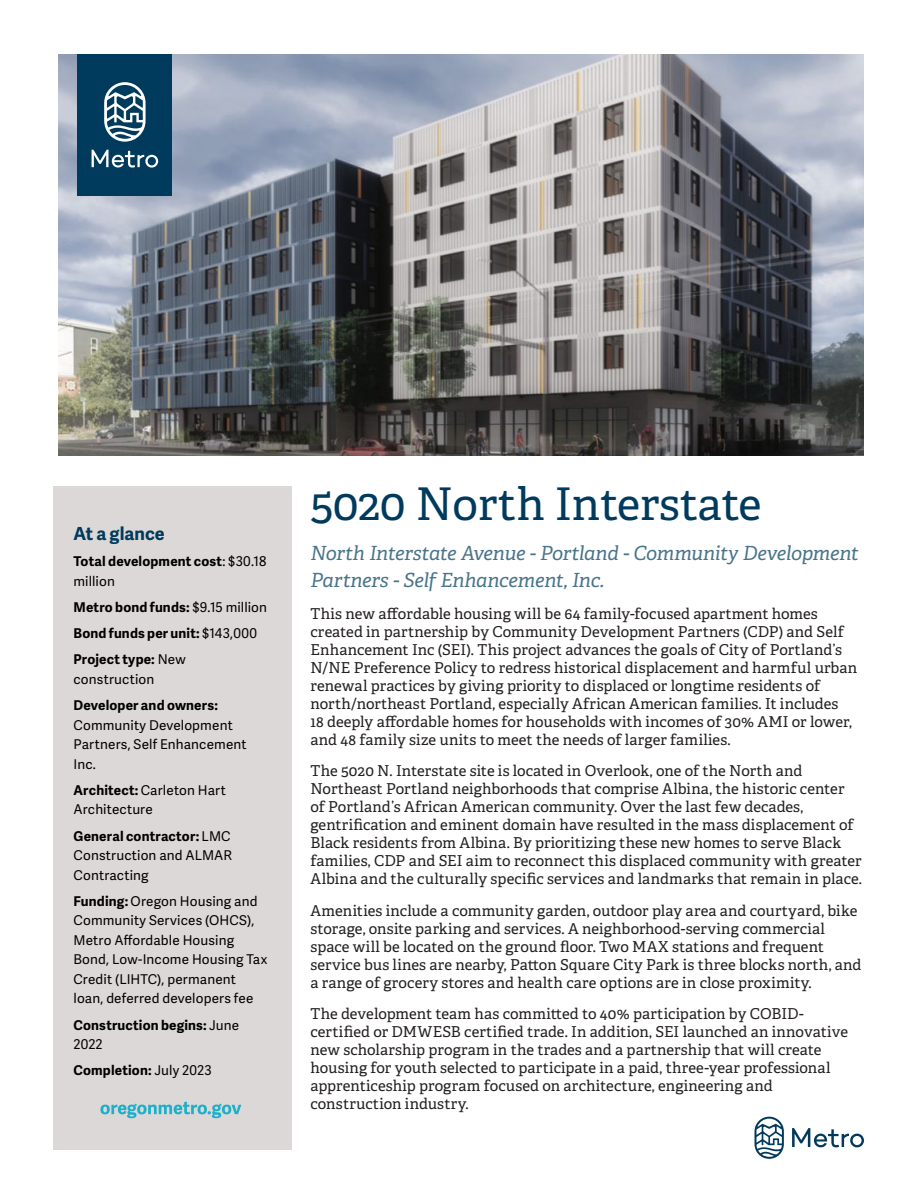
<style>
.page{position:relative;width:918px;height:1188px;background:#fff}
.page>*{position:absolute;margin:0;border:0;box-sizing:border-box;transform-origin:0 0}
.Title_30{font:45px "Adelle PE";letter-spacing:-.005em;color:#003a5d}
.Introduction_Quote{font:italic 19.5px/27px "Adelle PE";letter-spacing:-.015em;color:#49748a}
.Heading_-_Callout_bl{font:700 18px "Adelle Sans";color:#003a5d}
.Introduction_Quote-2{font:15px/18px "Adelle PE";letter-spacing:.005em;color:#231f20}
.Body_text_-_B_Sans{font:13.5px/19.5px "Adelle Sans";letter-spacing:.01em;color:#000}
.Body_text_-_B_Sans-2{font:700 13.5px/19.5px "Adelle Sans";letter-spacing:.015em;color:#000}
.s1{font-weight:400}
.s2{font-weight:700}
</style>
<div class="page">
<img style="left:58px;top:54px;width:806px;height:402px">
<div style="left:53px;top:486px;width:238px;height:663px;background:#dcd8d7"></div>
<div style="left:78px;top:54px;width:94px;height:142px;background:#003a5d"></div>
<svg style="left:92px;top:150px;width:66px;height:18px"></svg>
<svg style="left:104px;top:82px;width:42px;height:60px"></svg>
<svg style="left:100px;top:1102px;width:141px;height:16px"></svg>
<svg style="left:792px;top:1128px;width:72px;height:19px"></svg>
<svg style="left:755px;top:1117px;width:29px;height:42px"></svg>
<p class="Heading_-_Callout_bl" style="left:74px;top:520px;width:93px">At a glance</p>
<p class="Body_text_-_B_Sans-2" style="left:74px;top:551px;width:194px">Total development cost<span class="s1">: $30.18 million</span></p>
<p class="Body_text_-_B_Sans-2" style="left:74px;top:597px;width:195px">Metro bond funds: <span class="s1">$9.15 million</span></p>
<p class="Body_text_-_B_Sans-2" style="left:74px;top:623px;width:185px">Bond funds per unit: <span class="s1">$143,000</span></p>
<p class="Body_text_-_B_Sans" style="left:74px;top:649px;width:114px"><span class="s2">Project type:</span> New construction</p>
<p class="Body_text_-_B_Sans" style="left:74px;top:695px;width:175px"><span class="s2">Developer and owners:<br></span>Community Development<br>Partners, Self Enhancement<br>Inc.</p>
<p class="Body_text_-_B_Sans" style="left:74px;top:780px;width:154px"><span class="s2">Architect:</span> Carleton Hart<br>Architecture</p>
<p class="Body_text_-_B_Sans" style="left:74px;top:826px;width:160px;text-align:justify"><span class="s2">General contractor:</span> LMC Construction and ALMAR Contracting</p>
<p class="Body_text_-_B_Sans" style="left:74px;top:891px;width:195px"><span class="s2">Funding:</span> Oregon Housing and<br>Community Services (OHCS),<br>Metro Affordable Housing<br>Bond, Low-Income Housing Tax<br>Credit (LIHTC), permanent loan, deferred developers fee</p>
<p class="Body_text_-_B_Sans-2" style="left:74px;top:1015px;width:167px">Construction begins: <span class="s1">June<br>2022</span></p>
<p class="Body_text_-_B_Sans-2" style="left:74px;top:1060px;width:140px">Completion: <span class="s1">July 2023</span></p>
<p class="Title_30" style="left:310px;top:471px;width:453px">5020 North Interstate</p>
<p class="Introduction_Quote" style="left:310px;top:539px;width:550px">North Interstate Avenue - Portland - Community Development<br>Partners - Self Enhancement, Inc.</p>
<p class="Introduction_Quote-2" style="left:310px;top:604px;width:548px">This new affordable housing will be 64 family-focused apartment homes created in partnership by Community Development Partners (CDP) and Self Enhancement Inc (SEI). This project advances the goals of City of Portland’s N/NE Preference Policy to redress historical displacement and harmful urban renewal practices by giving priority to displaced or longtime residents of north/northeast Portland, especially African American families. It includes<br>18 deeply affordable homes for households with incomes of 30% AMI or lower, and 48 family size units to meet the needs of larger families.</p>
<p class="Introduction_Quote-2" style="left:310px;top:762px;width:553px">The 5020 N. Interstate site is located in Overlook, one of the North and Northeast Portland neighborhoods that comprise Albina, the historic center of Portland’s African American community. Over the last few decades, gentrification and eminent domain have resulted in the mass displacement of Black residents from Albina. By prioritizing these new homes to serve Black families, CDP and SEI aim to reconnect this displaced community with greater Albina and the culturally specific services and landmarks that remain in place.</p>
<p class="Introduction_Quote-2" style="left:310px;top:901px;width:552px">Amenities include a community garden, outdoor play area and courtyard, bike storage, onsite parking and services. A neighborhood-serving commercial space will be located on the ground floor. Two MAX stations and frequent service bus lines are nearby, Patton Square City Park is three blocks north, and a range of grocery stores and health care options are in close proximity.</p>
<p class="Introduction_Quote-2" style="left:310px;top:1005px;width:539px">The development team has committed to 40% participation by COBID&shy;certified or DMWESB certified trade. In addition, SEI launched an innovative new scholarship program in the trades and a partnership that will create housing for youth selected to participate in a paid, three-year professional apprenticeship program focused on architecture, engineering and construction industry.</p>
</div>
